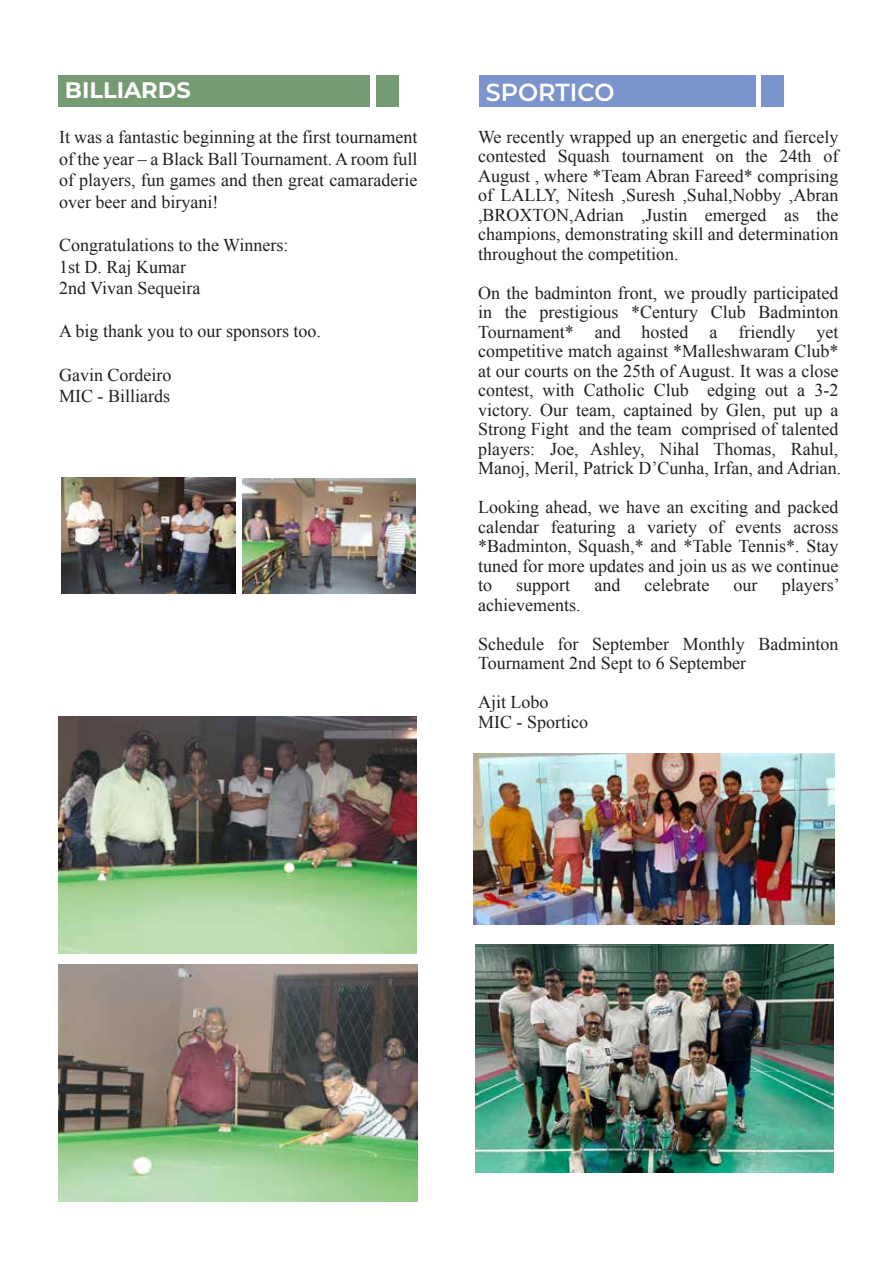
<style>
.page{position:relative;width:893px;height:1263px;background:#fff}
.page>*{position:absolute;margin:0;border:0;box-sizing:border-box;transform-origin:0 0}
.t1{font:600 24.75px "Montserrat";color:#fff}
.t2{font:700 22.5px "Montserrat";color:#fff}
.t3{font:18px/19.5px "Times New Roman";color:#231f20}
</style>
<div class="page">
<div style="left:58px;top:75px;width:311px;height:32px;background:#769a71"></div>
<div style="left:376px;top:75px;width:22px;height:32px;background:#769a71"></div>
<img style="left:61px;top:477px;width:175px;height:116px">
<img style="left:242px;top:478px;width:174px;height:115px">
<img style="left:58px;top:964px;width:359px;height:237px">
<img style="left:58px;top:717px;width:358px;height:236px">
<div style="left:761px;top:75px;width:22px;height:32px;background:#7b94cc"></div>
<div style="left:479px;top:75px;width:276px;height:32px;background:#7b94cc"></div>
<img style="left:474px;top:753px;width:361px;height:171px">
<img style="left:475px;top:945px;width:359px;height:227px">
<p class="t2" style="left:65px;top:74px;width:127px">BILLIARDS</p>
<h1 class="t1" style="left:486px;top:75px;width:130px">SPORTICO</h1>
<p class="t3" style="left:478px;top:127px;width:362px;text-align:justify">We recently wrapped up an energetic and fiercely contested Squash tournament on the 24th of August , where *Team Abran Fareed* comprising of LALLY, Nitesh ,Suresh ,Suhal,Nobby ,Abran ,BROXTON,Adrian ,Justin emerged as the champions, demonstrating skill and determination throughout the competition.</p>
<p class="t3" style="left:478px;top:283px;width:365px">On the badminton front, we proudly participated in the prestigious *Century Club Badminton Tournament* and hosted a friendly yet competitive match against *Malleshwaram Club* at our courts on the 25th of August. It was a close contest, with Catholic Club edging out a 3-2 victory. Our team, captained by Glen, put up a Strong Fight and the team comprised of talented players: Joe, Ashley, Nihal Thomas, Rahul, Manoj, Meril, Patrick D’Cunha, Irfan, and Adrian.</p>
<p class="t3" style="left:478px;top:497px;width:362px;text-align:justify">Looking ahead, we have an exciting and packed calendar featuring a variety of events across *Badminton, Squash,* and *Table Tennis*. Stay tuned for more updates and join us as we continue to</p>
<p class="t3" style="left:59px;top:126px;width:360px;line-height:21.6px;text-align:justify">It was a fantastic beginning at the first tournament of the year – a Black Ball Tournament. A room full of players, fun games and then great camaraderie over beer and biryani!</p>
<p class="t3" style="left:59px;top:234px;width:231px;line-height:21.6px">Congratulations to the Winners:<br>1st D. Raj Kumar<br>2nd Vivan Sequeira</p>
<p class="t3" style="left:59px;top:321px;width:264px">A big thank you to our sponsors too.</p>
<p class="t3" style="left:59px;top:363px;width:114px;line-height:21.6px">Gavin Cordeiro<br>MIC - Billiards</p>
<p class="t3" style="left:516px;top:575px;width:56px">support</p>
<p class="t3" style="left:594px;top:575px;width:27px">and</p>
<p class="t3" style="left:644px;top:575px;width:66px">celebrate</p>
<p class="t3" style="left:734px;top:575px;width:25px">our</p>
<p class="t3" style="left:782px;top:575px;width:59px">players’</p>
<p class="t3" style="left:478px;top:585px;width:362px;line-height:39px">achievements.<br>Schedule for September Monthly Badminton</p>
<p class="t3" style="left:478px;top:644px;width:270px;line-height:39px">Tournament 2nd Sept to 6 September<br>Ajit Lobo</p>
<p class="t3" style="left:478px;top:712px;width:111px">MIC - Sportico</p>
</div>
